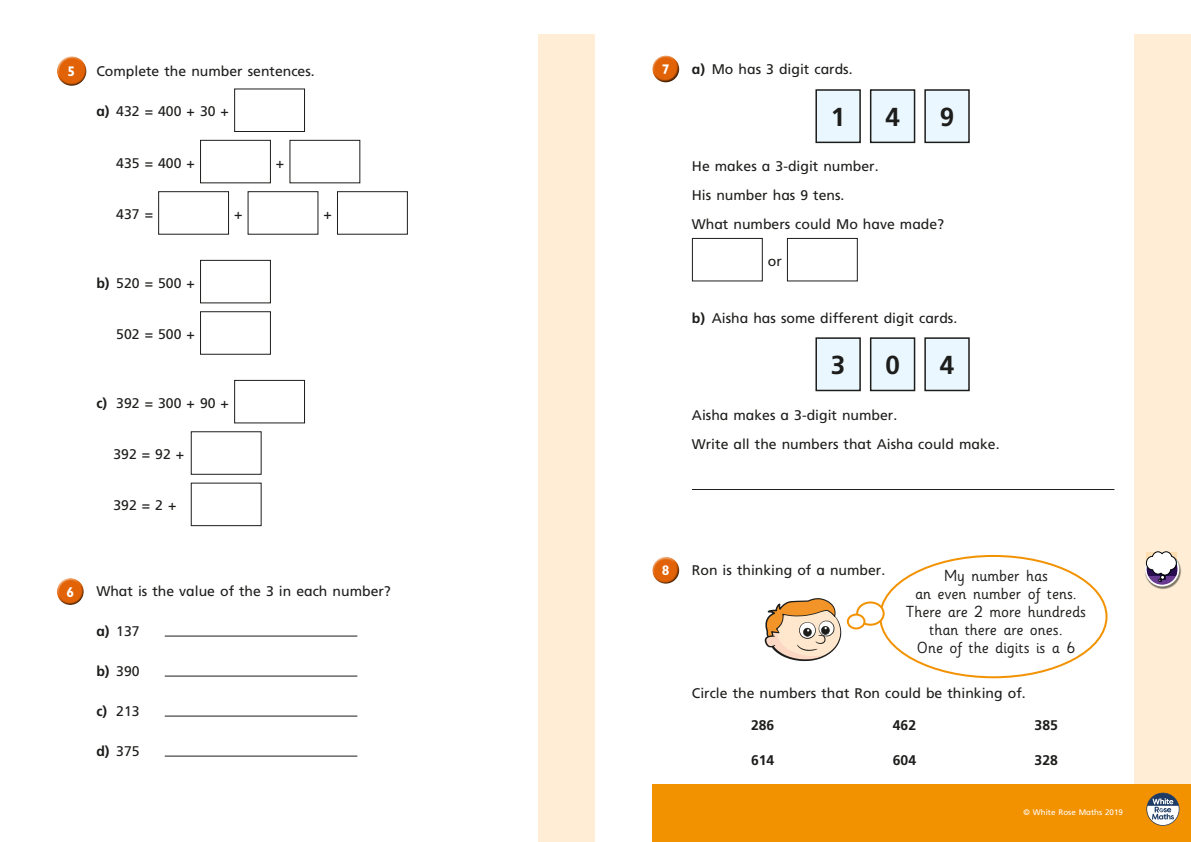
<style>
.page{position:relative;width:1191px;height:842px;background:#fff}
.page>*{position:absolute;margin:0;border:0;box-sizing:border-box;transform-origin:0 0}
.t1{font:700 26px "Frutiger Inf";color:#1d1d1b}
.t2{font:16px/18px "Sassoon Infant Std";color:#1d1d1b;text-align:center}
.t3{font:14px/28.7px "Frutiger Inf";color:#1d1d1b}
.t4{font:700 14px "Frutiger Inf";color:#1d1d1b}
.t5{font:700 14px "Gill Infant";color:#fff}
.t6{font:8px "Frutiger Inf";color:#fff}
.s1{font-weight:700}
</style>
<div class="page">
<div style="left:1134px;top:34px;width:57px;height:808px;background:#ffeed5"></div>
<div style="left:539px;top:34px;width:99px;height:808px;background:#ffeed5"></div>
<div style="left:595px;top:0;width:57px;height:842px;background:#fff"></div>
<div style="left:57px;top:56px;width:30px;height:23px;background:#fff;opacity:.75"></div>
<div style="left:57px;top:61px;width:31px;height:26px;background:#1d1d1b;opacity:.75"></div>
<div style="left:234px;top:88px;width:71px;height:44px;border:1px solid #1d1d1b"></div>
<div style="left:200px;top:140px;width:71px;height:43px;border:1px solid #1d1d1b"></div>
<div style="left:289px;top:140px;width:71px;height:43px;border:1px solid #1d1d1b"></div>
<div style="left:158px;top:191px;width:71px;height:44px;border:1px solid #1d1d1b"></div>
<div style="left:247px;top:191px;width:71px;height:44px;border:1px solid #1d1d1b"></div>
<div style="left:337px;top:191px;width:71px;height:44px;border:1px solid #1d1d1b"></div>
<div style="left:200px;top:260px;width:71px;height:43px;border:1px solid #1d1d1b"></div>
<div style="left:200px;top:311px;width:71px;height:44px;border:1px solid #1d1d1b"></div>
<div style="left:234px;top:380px;width:71px;height:43px;border:1px solid #1d1d1b"></div>
<div style="left:191px;top:431px;width:71px;height:44px;border:1px solid #1d1d1b"></div>
<div style="left:191px;top:483px;width:71px;height:43px;border:1px solid #1d1d1b"></div>
<div style="left:56px;top:577px;width:28px;height:22px;background:#fff;opacity:.75"></div>
<div style="left:56px;top:582px;width:29px;height:24px;background:#1d1d1b;opacity:.75"></div>
<hr style="left:165px;top:636px;width:192px;height:1px;background:#1d1d1b">
<hr style="left:165px;top:676px;width:192px;height:1px;background:#1d1d1b">
<hr style="left:165px;top:716px;width:192px;height:1px;background:#1d1d1b">
<hr style="left:165px;top:756px;width:192px;height:1px;background:#1d1d1b">
<div style="left:652px;top:785px;width:539px;height:57px;background:#f39200"></div>
<svg style="left:1146px;top:793px;width:33px;height:33px"></svg>
<img style="left:1145px;top:552px;width:36px;height:37px">
<svg style="left:1145px;top:553px;width:33px;height:33px"></svg>
<div style="left:1145px;top:552px;width:34px;height:34px;border:2px solid #fff;border-radius:50%"></div>
<svg style="left:1146px;top:551px;width:30px;height:31px"></svg>
<hr style="left:692px;top:489px;width:422px;height:1px;background:#1d1d1b">
<div style="left:652px;top:55px;width:28px;height:22px;background:#fff;opacity:.75"></div>
<div style="left:652px;top:59px;width:29px;height:25px;background:#1d1d1b;opacity:.75"></div>
<div style="left:692px;top:238px;width:71px;height:43px;border:1px solid #1d1d1b"></div>
<div style="left:787px;top:238px;width:71px;height:43px;border:1px solid #1d1d1b"></div>
<div style="left:652px;top:556px;width:28px;height:22px;background:#fff;opacity:.75"></div>
<div style="left:652px;top:561px;width:29px;height:24px;background:#1d1d1b;opacity:.75"></div>
<div style="left:870px;top:90px;width:44px;height:52px;background:#ebf7fe"></div>
<div style="left:870px;top:89px;width:45px;height:54px;border:2px solid #1d1d1b"></div>
<div style="left:816px;top:90px;width:44px;height:52px;background:#ebf7fe"></div>
<div style="left:815px;top:89px;width:46px;height:54px;border:2px solid #1d1d1b"></div>
<div style="left:870px;top:338px;width:44px;height:52px;background:#ebf7fe"></div>
<div style="left:870px;top:337px;width:45px;height:54px;border:2px solid #1d1d1b"></div>
<div style="left:816px;top:338px;width:44px;height:52px;background:#ebf7fe"></div>
<div style="left:815px;top:337px;width:46px;height:54px;border:2px solid #1d1d1b"></div>
<div style="left:925px;top:90px;width:44px;height:52px;background:#ebf7fe"></div>
<div style="left:924px;top:89px;width:45px;height:54px;border:2px solid #1d1d1b"></div>
<div style="left:925px;top:338px;width:44px;height:52px;background:#ebf7fe"></div>
<div style="left:924px;top:337px;width:45px;height:54px;border:2px solid #1d1d1b"></div>
<svg style="left:764px;top:598px;width:78px;height:63px"></svg>
<div style="left:856px;top:601px;width:28px;height:25px;border:2px solid #f39200;border-radius:50%"></div>
<div style="left:848px;top:615px;width:16px;height:13px;background:#fff;border-radius:50%"></div>
<div style="left:847px;top:614px;width:18px;height:15px;border:2px solid #f39200;border-radius:50%"></div>
<p class="t5" style="left:68px;top:63px;width:9px">5</p>
<p class="t3" style="left:96px;top:57px;width:220px">Complete the number sentences.</p>
<p class="t3" style="left:96px;top:97px;width:134px"><span class="s1">a)</span> 432 = 400 + 30 +</p>
<p class="t3" style="left:116px;top:148px;width:80px">435 = 400 +</p>
<p class="t3" style="left:276px;top:148px;width:10px">+</p>
<p class="t3" style="left:116px;top:200px;width:38px">437 =</p>
<p class="t3" style="left:234px;top:200px;width:10px">+</p>
<p class="t3" style="left:323px;top:200px;width:10px">+</p>
<p class="t3" style="left:96px;top:268px;width:100px"><span class="s1">b)</span> 520 = 500 +</p>
<p class="t3" style="left:116px;top:320px;width:80px">502 = 500 +</p>
<p class="t3" style="left:96px;top:388px;width:134px"><span class="s1">c)</span> 392 = 300 + 90 +</p>
<p class="t3" style="left:113px;top:440px;width:72px">392 = 92 +</p>
<p class="t3" style="left:113px;top:491px;width:65px">392=2+</p>
<p class="t5" style="left:66px;top:583px;width:9px">6</p>
<p class="t3" style="left:96px;top:577px;width:296px">What is the value of the 3 in each number?</p>
<p class="t3" style="left:96px;top:617px;width:45px"><span class="s1">a)</span> 137</p>
<p class="t3" style="left:96px;top:657px;width:45px"><span class="s1">b)</span> 390</p>
<p class="t3" style="left:96px;top:697px;width:45px"><span class="s1">c)</span> 213</p>
<p class="t3" style="left:96px;top:737px;width:45px"><span class="s1">d)</span> 375</p>
<p class="t5" style="left:662px;top:61px;width:9px">7</p>
<p class="t3" style="left:692px;top:55px;width:162px"><span class="s1">a)</span> Mo has 3 digit cards.</p>
<h1 class="t1" style="left:831px;top:102px;width:16px">1</h1>
<h1 class="t1" style="left:885px;top:102px;width:16px">4</h1>
<h1 class="t1" style="left:939px;top:102px;width:16px">9</h1>
<p class="t3" style="left:692px;top:152px;width:254px">He makes a 3-digit number.<br>His number has 9 tens.<br>What numbers could Mo have made?</p>
<p class="t3" style="left:768px;top:246px;width:15px">or</p>
<p class="t3" style="left:692px;top:304px;width:267px"><span class="s1">b)</span> Aisha has some different digit cards.</p>
<h1 class="t1" style="left:831px;top:350px;width:16px">3</h1>
<h1 class="t1" style="left:885px;top:350px;width:16px">0</h1>
<h1 class="t1" style="left:939px;top:350px;width:16px">4</h1>
<p class="t3" style="left:692px;top:401px;width:309px">Aisha makes a 3-digit number.<br>Write all the numbers that Aisha could make.</p>
<p class="t5" style="left:662px;top:562px;width:9px">8</p>
<p class="t3" style="left:692px;top:556px;width:195px">Ron is thinking of a number.</p>
<p class="t2" style="left:905px;top:567px;width:182px">My number has<br>an even number of tens.<br>There are 2 more hundreds than there are ones.<br>One of the digits is a 6</p>
<p class="t3" style="left:692px;top:679px;width:335px">Circle the numbers that Ron could be thinking of.</p>
<p class="t4" style="left:751px;top:717px;width:25px">286</p>
<p class="t4" style="left:893px;top:717px;width:25px">462</p>
<p class="t4" style="left:1034px;top:717px;width:25px">385</p>
<p class="t4" style="left:751px;top:751px;width:25px">614</p>
<p class="t4" style="left:893px;top:751px;width:25px">604</p>
<p class="t4" style="left:1034px;top:751px;width:25px">328</p>
<p class="t6" style="left:1023px;top:808px;width:101px">© White Rose Maths 2019</p>
</div>
